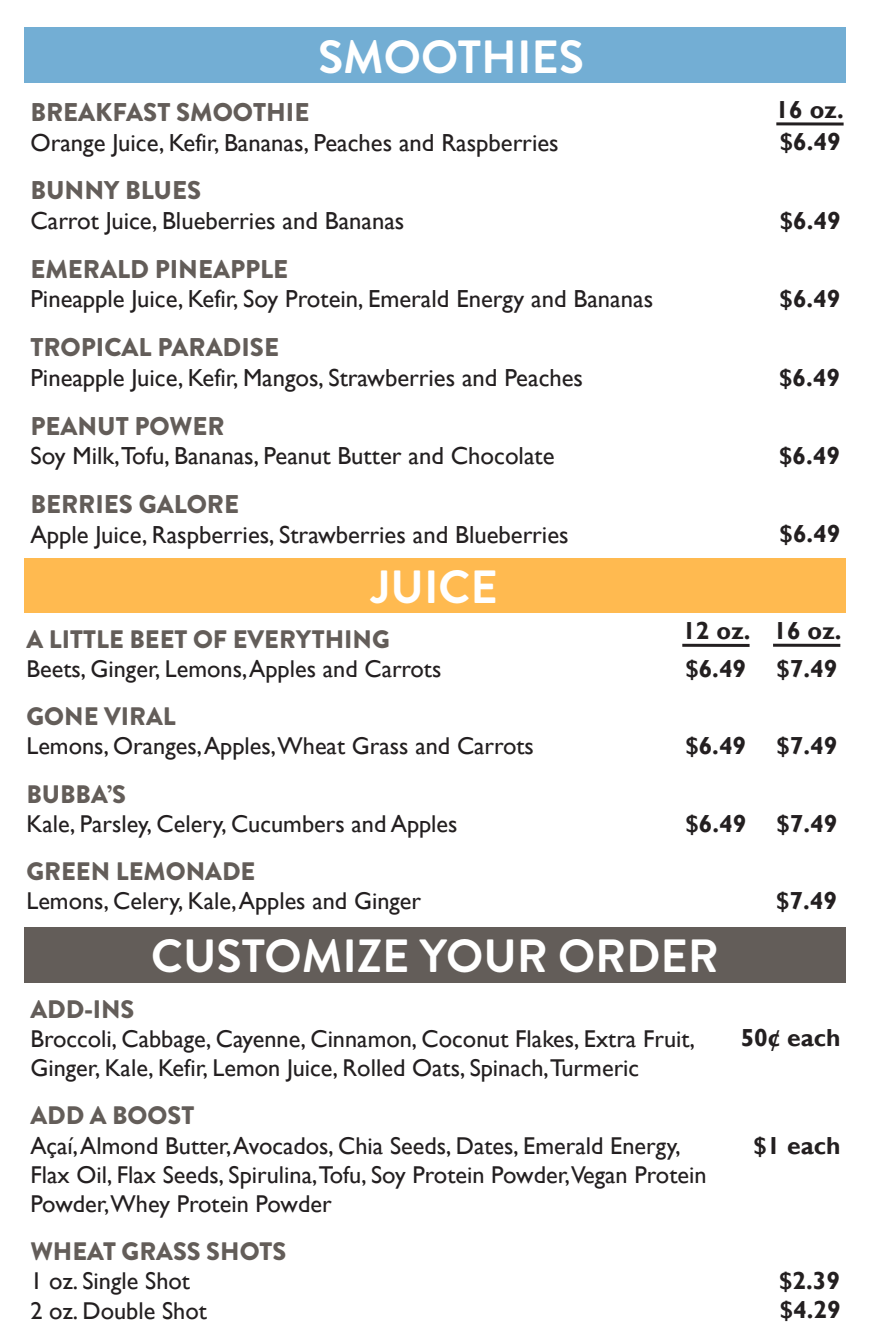
<style>
.page{position:relative;width:871px;height:1337px;background:#fff}
.page>*{position:absolute;margin:0;border:0;box-sizing:border-box;transform-origin:0 0}
.t1{font:700 46.5px "Brandon Grotesque";color:#fff}
.t2{font:900 25.65px "Brandon Grotesque";color:#635d59}
.t3{font:900 25.28px "Brandon Grotesque";color:#635d59}
.t4{font:24.67px "Gill Sans";color:#231f20}
.t5{font:700 24.67px/29.5px "Gill Sans";color:#231f20}
.t6{font:24.3px/29.2px "Gill Sans";color:#231f20}
</style>
<div class="page">
<div style="left:25px;top:28px;width:821px;height:55px;background:#73aed4"></div>
<div style="left:25px;top:558px;width:820px;height:55px;background:#ffba50"></div>
<div style="left:25px;top:927px;width:821px;height:55px;background:#635d59"></div>
<hr style="left:776px;top:122px;width:67px;height:3px;background:#231f20">
<hr style="left:682px;top:644px;width:67px;height:3px;background:#231f20">
<svg style="left:773px;top:643px;width:67px;height:4px"></svg>
<h1 class="t1" style="left:318px;top:24px;width:268px">SMOOTHIES</h1>
<p class="t2" style="left:30px;top:94px;width:281px">BREAKFAST SMOOTHIE</p>
<p class="t4" style="left:30px;top:128px;width:530px">Orange Juice, Kefir, Bananas, Peaches and Raspberries</p>
<p class="t2" style="left:30px;top:172px;width:172px">BUNNY BLUES</p>
<p class="t4" style="left:30px;top:206px;width:375px">Carrot Juice, Blueberries and Bananas</p>
<p class="t2" style="left:30px;top:251px;width:259px">EMERALD PINEAPPLE</p>
<p class="t4" style="left:30px;top:285px;width:624px">Pineapple Juice, Kefir, Soy Protein, Emerald Energy and Bananas</p>
<p class="t2" style="left:30px;top:329px;width:250px">TROPICAL PARADISE</p>
<p class="t4" style="left:30px;top:363px;width:554px">Pineapple Juice, Kefir, Mangos, Strawberries and Peaches</p>
<p class="t2" style="left:30px;top:407px;width:196px">PEANUT POWER</p>
<p class="t4" style="left:30px;top:441px;width:526px">Soy Milk,Tofu, Bananas, Peanut Butter and Chocolate</p>
<p class="t2" style="left:30px;top:486px;width:210px">BERRIES GALORE</p>
<p class="t4" style="left:30px;top:520px;width:540px">Apple Juice, Raspberries, Strawberries and Blueberries</p>
<h1 class="t1" style="left:371px;top:555px;width:128px">JUICE</h1>
<p class="t3" style="left:26px;top:621px;width:365px">A LITTLE BEET OF EVERYTHING</p>
<p class="t6" style="left:26px;top:654px;width:416px">Beets, Ginger, Lemons, Apples and Carrots</p>
<p class="t3" style="left:26px;top:698px;width:151px">GONE VIRAL</p>
<p class="t6" style="left:26px;top:732px;width:509px">Lemons, Oranges, Apples,Wheat Grass and Carrots</p>
<p class="t3" style="left:26px;top:776px;width:101px">BUBBA’S</p>
<p class="t6" style="left:26px;top:809px;width:433px">Kale, Parsley, Celery, Cucumbers and Apples</p>
<p class="t3" style="left:26px;top:853px;width:230px">GREEN LEMONADE</p>
<p class="t6" style="left:26px;top:887px;width:396px">Lemons, Celery, Kale, Apples and Ginger</p>
<p class="t5" style="left:775px;top:95px;width:70px">16 oz.</p>
<p class="t5" style="left:780px;top:127px;width:62px">$6.49</p>
<p class="t5" style="left:780px;top:206px;width:62px">$6.49</p>
<p class="t5" style="left:779px;top:285px;width:62px">$6.49</p>
<p class="t5" style="left:779px;top:363px;width:62px">$6.49</p>
<p class="t5" style="left:779px;top:441px;width:62px">$6.49</p>
<p class="t5" style="left:779px;top:520px;width:62px">$6.49</p>
<p class="t5" style="left:682px;top:616px;width:161px">12 oz. 16 oz.</p>
<p class="t5" style="left:685px;top:654px;width:154px">$6.49 $7.49</p>
<p class="t5" style="left:685px;top:732px;width:153px">$6.49 $7.49</p>
<p class="t5" style="left:685px;top:809px;width:153px">$6.49 $7.49</p>
<p class="t5" style="left:776px;top:886px;width:62px">$7.49</p>
<h1 class="t1" style="left:151px;top:923px;width:569px">CUSTOMIZE YOUR ORDER</h1>
<p class="t3" style="left:30px;top:991px;width:106px">ADD-INS</p>
<p class="t6" style="left:30px;top:1024px;width:666px">Broccoli, Cabbage, Cayenne, Cinnamon, Coconut Flakes, Extra Fruit,<br>Ginger, Kale, Kefir, Lemon Juice, Rolled Oats, Spinach,Turmeric</p>
<p class="t3" style="left:30px;top:1097px;width:165px">ADD A BOOST</p>
<p class="t6" style="left:30px;top:1131px;width:678px">Açaí, Almond Butter, Avocados, Chia Seeds, Dates, Emerald Energy,<br>Flax Oil, Flax Seeds, Spirulina,Tofu, Soy Protein Powder,Vegan Protein<br>Powder,Whey Protein Powder</p>
<p class="t3" style="left:30px;top:1233px;width:257px">WHEAT GRASS SHOTS</p>
<p class="t6" style="left:30px;top:1267px;width:178px">1 oz. Single Shot<br>2 oz. Double Shot</p>
<p class="t5" style="left:740px;top:1023px;width:101px">50¢ each</p>
<p class="t5" style="left:753px;top:1131px;width:89px">$1 each</p>
<p class="t5" style="left:779px;top:1266px;width:63px">$2.39 $4.29</p>
</div>
